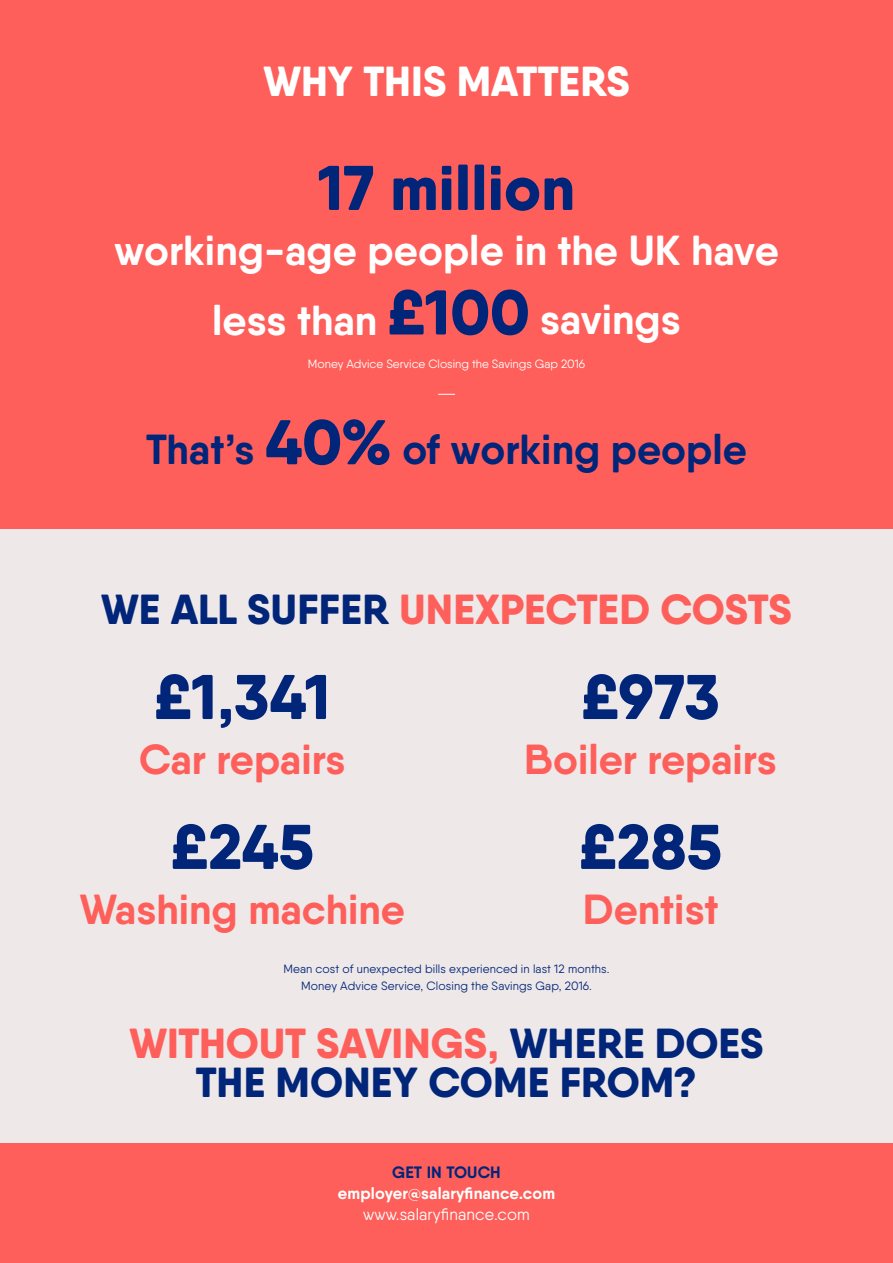
<style>
.page{position:relative;width:893px;height:1263px;background:#fff}
.page>*{position:absolute;margin:0;border:0;box-sizing:border-box;transform-origin:0 0}
.t1{font:800 63px "Qanelas Soft";color:#002579}
.t2{font:700 42px "Qanelas Soft";color:#fff}
.t3{font:700 42px "Qanelas Soft";color:#fe5f5a}
.t4{font:800 42px/39px "Qanelas Soft";color:#002579;text-align:center}
.t5{font:800 42px "Qanelas Soft";color:#fe5f5a}
.t6{font:700 42px "Qanelas Soft";color:#002579}
.t7{font:800 42px "Qanelas Soft";letter-spacing:-.005em;color:#fff}
.t8{font:700 16.5px "Qanelas Soft";letter-spacing:.01em;color:#fff}
.t9{font:16.5px "Qanelas Soft";letter-spacing:.01em;color:#fff}
.t10{font:700 16.5px "Qanelas Soft";letter-spacing:.01em;color:#002579}
.t11{font:12px/16.5px "Qanelas Soft";letter-spacing:.01em;color:#002579;text-align:center}
.t12{font:12px "Qanelas Soft";color:#fff}
.s1{font-weight:800;font-size:63px;color:#002579}
.s2{font-weight:800;font-size:63px}
.s3{color:#002579}
.s4{color:#fe5f5a}
</style>
<div class="page">
<div style="left:0;top:471px;width:893px;height:683px;background:#eee8e8"></div>
<div style="left:0;top:0;width:893px;height:528px;background:#fe5f5a"></div>
<div style="left:0;top:1143px;width:893px;height:120px;background:#fe5f5a"></div>
<svg style="left:438px;top:394px;width:17px;height:1px"></svg>
<h2 class="t7" style="left:263px;top:55px;width:368px">WHY THIS MATTERS</h2>
<h1 class="t1" style="left:318px;top:148px;width:258px">17 million</h1>
<h2 class="t2" style="left:114px;top:224px;width:666px">working-age people in the UK have</h2>
<h2 class="t2" style="left:212px;top:293px;width:470px">less than <span class="s1">£100</span> savings</h2>
<p class="t12" style="left:308px;top:357px;width:279px">Money Advice Service Closing the Savings Gap 2016</p>
<h2 class="t6" style="left:146px;top:423px;width:603px">That’s <span class="s2">40%</span> of working people</h2>
<h2 class="t5" style="left:101px;top:582px;width:692px"><span class="s3">WE ALL SUFFER</span> UNEXPECTED COSTS</h2>
<h1 class="t1" style="left:154px;top:657px;width:178px">£1,341</h1>
<h2 class="t3" style="left:139px;top:733px;width:208px">Car repairs</h2>
<h1 class="t1" style="left:171px;top:807px;width:145px">£245</h1>
<h2 class="t3" style="left:80px;top:883px;width:327px">Washing machine</h2>
<h1 class="t1" style="left:581px;top:657px;width:140px">£973</h1>
<h2 class="t3" style="left:524px;top:733px;width:254px">Boiler repairs</h2>
<h1 class="t1" style="left:579px;top:807px;width:144px">£285</h1>
<h2 class="t3" style="left:583px;top:883px;width:137px">Dentist</h2>
<p class="t11" style="left:283px;top:961px;width:328px">Mean cost of unexpected bills experienced in last 12 months.<br>Money Advice Service, Closing the Savings Gap, 2016.</p>
<h2 class="t4" style="left:130px;top:1024px;width:635px"><span class="s4">WITHOUT SAVINGS,</span> WHERE DOES<br>THE MONEY COME FROM?</h2>
<h3 class="t10" style="left:392px;top:1162px;width:110px">GET IN TOUCH</h3>
<h3 class="t8" style="left:338px;top:1183px;width:219px">employer@salaryfinance.com</h3>
<h3 class="t9" style="left:363px;top:1204px;width:168px">www.salaryfinance.com</h3>
</div>
